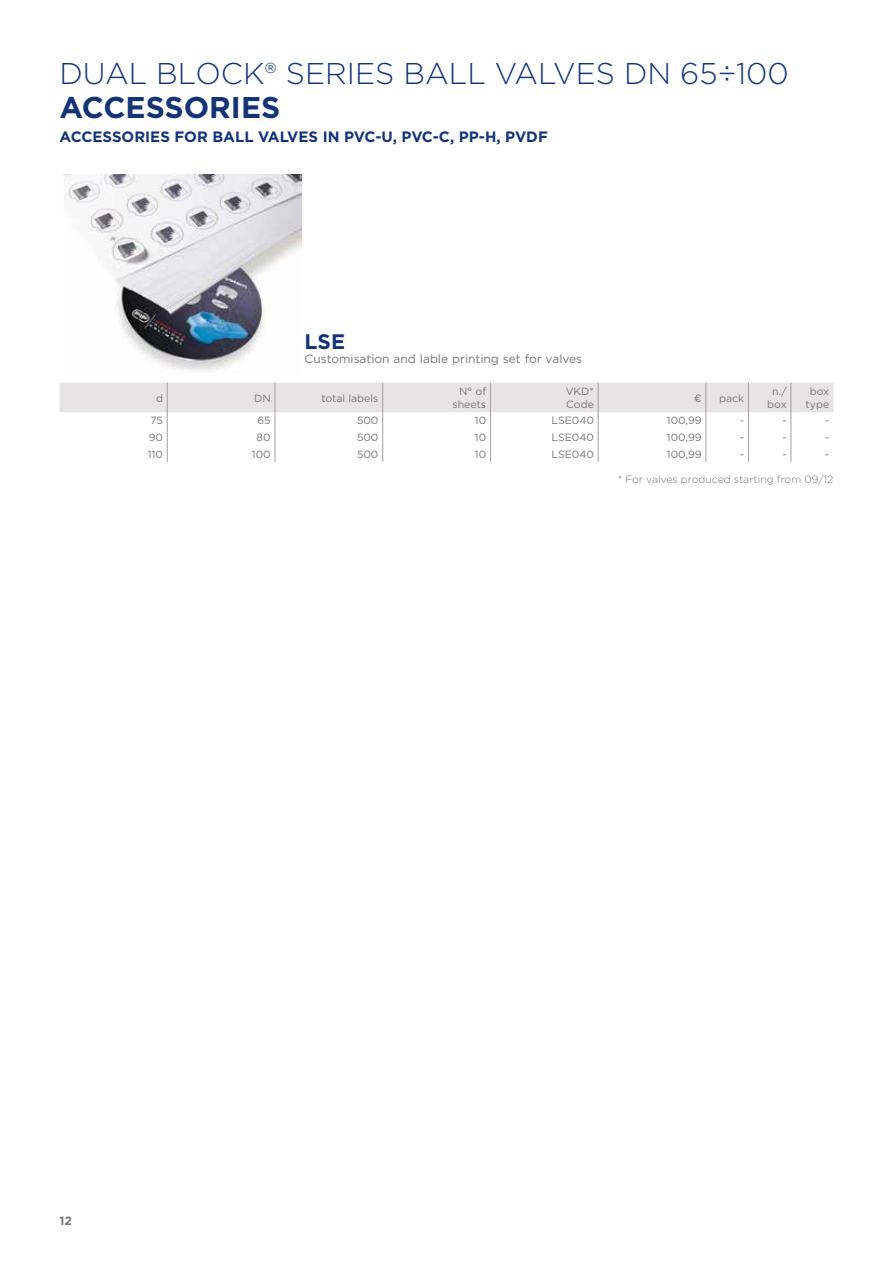
<style>
.page{position:relative;width:893px;height:1263px;background:#fff}
.page>*{position:absolute;margin:0;border:0;box-sizing:border-box;transform-origin:0 0}
.t1{font:300 30px "Gotham";color:#133578}
.t2{font:700 30px "Gotham";color:#133578}
.t3{font:700 21px "Gotham";color:#133578}
.t4{font:700 15px "Gotham";color:#133578}
.t5{font:12px "Gotham";color:#7a7674}
.t6{font:700 12px "Gotham";color:#7a7674}
.t7{font:10.5px/12.6px "Gotham";color:#7a7674;text-align:center}
.t8{font:300 10.5px "Gotham";color:#7a7674}
</style>
<div class="page">
<img style="left:64px;top:174px;width:238px;height:197px">
<svg style="left:60px;top:383px;width:773px;height:79px"></svg>
<h1 class="t1" style="left:60px;top:54px;width:731px">DUAL BLOCK® SERIES BALL VALVES DN 65÷100</h1>
<h1 class="t2" style="left:60px;top:87px;width:222px">ACCESSORIES</h1>
<h3 class="t4" style="left:60px;top:126px;width:490px">ACCESSORIES FOR BALL VALVES IN PVC-U, PVC-C, PP-H, PVDF</h3>
<h2 class="t3" style="left:305px;top:327px;width:42px">LSE</h2>
<p class="t5" style="left:305px;top:351px;width:279px">Customisation and lable printing set for valves</p>
<p class="t7" style="left:156px;top:391px;width:8px">d</p>
<p class="t7" style="left:254px;top:391px;width:18px">DN</p>
<p class="t7" style="left:321px;top:391px;width:59px">total labels</p>
<p class="t7" style="left:453px;top:385px;width:35px;text-align:right">N° of sheets</p>
<p class="t7" style="left:566px;top:385px;width:30px;text-align:left">VKD*<br>Code</p>
<p class="t7" style="left:694px;top:391px;width:9px">€</p>
<p class="t7" style="left:719px;top:391px;width:27px">pack</p>
<p class="t7" style="left:767px;top:385px;width:21px">n./ box</p>
<p class="t7" style="left:806px;top:385px;width:25px">box type</p>
<p class="t7" style="left:151px;top:414px;width:14px">75</p>
<p class="t7" style="left:258px;top:414px;width:15px">65</p>
<p class="t7" style="left:357px;top:414px;width:23px">500</p>
<p class="t7" style="left:475px;top:414px;width:13px">10</p>
<p class="t7" style="left:552px;top:414px;width:44px">LSE040</p>
<p class="t7" style="left:667px;top:414px;width:36px">100,99</p>
<p class="t7" style="left:740px;top:414px;width:6px">-</p>
<p class="t7" style="left:782px;top:414px;width:6px">-</p>
<p class="t7" style="left:825px;top:414px;width:6px">-</p>
<p class="t7" style="left:149px;top:431px;width:16px">90</p>
<p class="t7" style="left:257px;top:431px;width:16px">80</p>
<p class="t7" style="left:357px;top:431px;width:23px">500</p>
<p class="t7" style="left:475px;top:431px;width:13px">10</p>
<p class="t7" style="left:552px;top:431px;width:44px">LSE040</p>
<p class="t7" style="left:667px;top:431px;width:36px">100,99</p>
<p class="t7" style="left:740px;top:431px;width:6px">-</p>
<p class="t7" style="left:782px;top:431px;width:6px">-</p>
<p class="t7" style="left:825px;top:431px;width:6px">-</p>
<p class="t7" style="left:148px;top:448px;width:17px">110</p>
<p class="t7" style="left:252px;top:448px;width:20px">100</p>
<p class="t7" style="left:357px;top:448px;width:23px">500</p>
<p class="t7" style="left:475px;top:448px;width:13px">10</p>
<p class="t7" style="left:552px;top:448px;width:44px">LSE040</p>
<p class="t7" style="left:667px;top:448px;width:36px">100,99</p>
<p class="t7" style="left:740px;top:448px;width:6px">-</p>
<p class="t7" style="left:782px;top:448px;width:6px">-</p>
<p class="t7" style="left:825px;top:448px;width:6px">-</p>
<p class="t8" style="left:618px;top:473px;width:217px">* For valves produced starting from 09/12</p>
<p class="t6" style="left:60px;top:1212px;width:14px">12</p>
</div>
